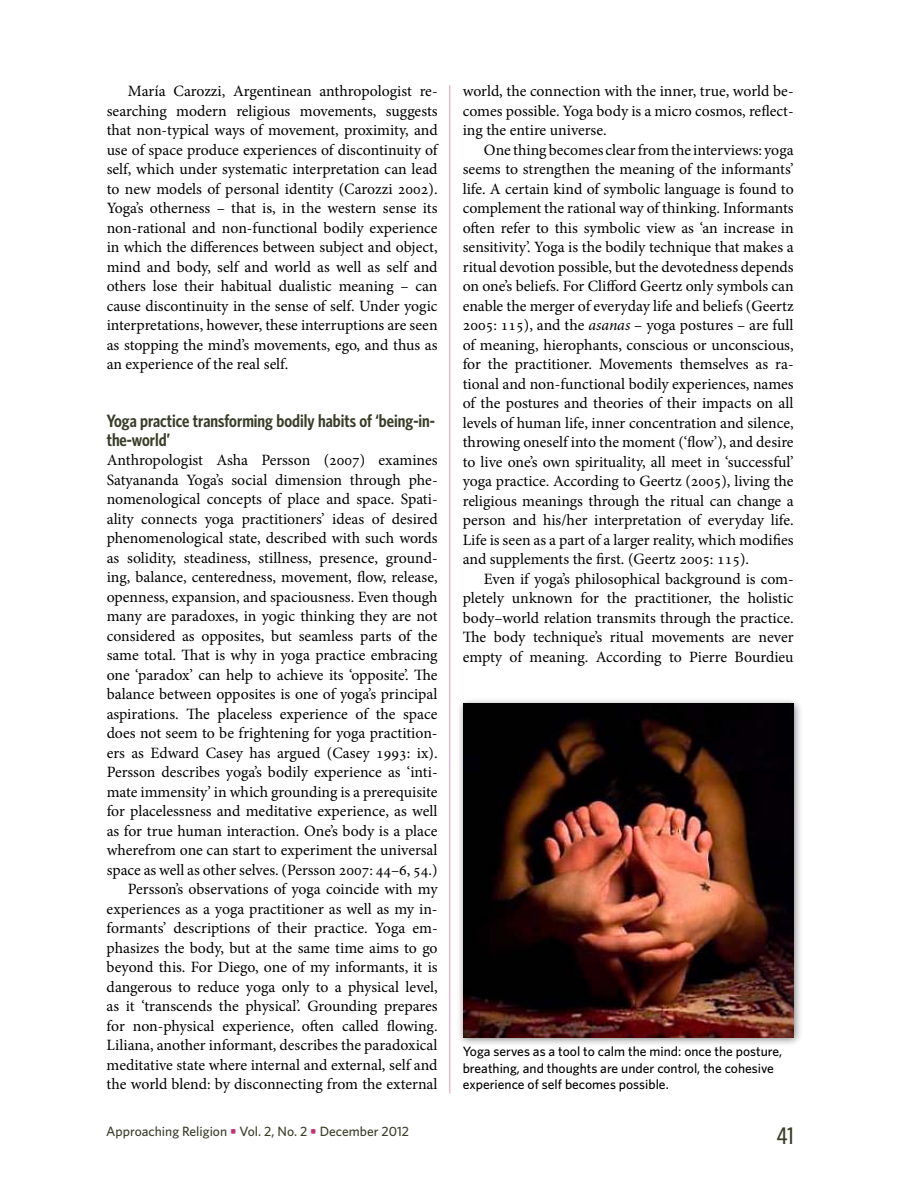
<style>
.page{position:relative;width:900px;height:1200px;background:#fff}
.page>*{position:absolute;margin:0;border:0;box-sizing:border-box;transform-origin:0 0}
.t1{font:500 24px "Whitney Condensed";color:#393e29}
.t2{font:600 18px/18.8px "Whitney Condensed";color:#393e29}
.t3{font:15.75px/19.5px "Minion Pro";color:#000;text-align:justify}
.t4{font:500 13.5px/16.5px "Whitney";color:#000}
.t5{font:500 13.5px "Whitney";color:#393e29}
.s1{font-weight:700;color:#c23272}
.s2{font-style:italic}
</style>
<div class="page">
<hr style="left:450px;top:85px;width:1px;height:1009px;background:#e69cba">
<div style="left:456px;top:697px;width:347px;height:350px;background:#000;opacity:.5"></div>
<img style="left:463px;top:704px;width:331px;height:333px">
<p class="t3" style="left:107px;top:82px;width:332px;text-indent:21px">María Carozzi, Argentinean anthropologist re&shy;searching modern religious movements, suggests that non-typical ways of movement, proximity, and use of space produce experiences of discontinuity of self, which under systematic interpretation can lead to new models of personal identity (Carozzi 2002).<br>Yoga’s otherness – that is, in the western sense its non-rational and non-functional bodily experience in which the differences between subject and object, mind and body, self and world as well as self and others lose their habitual dualistic meaning – can cause discontinuity in the sense of self. Under yogic interpretations, however, these interruptions are seen as stopping the mind’s movements, ego, and thus as an experience of the real self.</p>
<p class="t2" style="left:107px;top:411px;width:330px">Yoga practice transforming bodily habits of ‘being-in&shy;the-world’</p>
<p class="t3" style="left:107px;top:451px;width:333px;text-align:right">Anthropologist Asha Persson (2007) examines Satyananda Yoga’s social dimension through phe&shy;nomenological concepts of place and space. Spati&shy;ality connects yoga practitioners’ ideas of desired phenomenological state, described with such words as solidity, steadiness, stillness, presence, ground&shy;ing, balance, centeredness, movement, flow, release, openness, expansion, and spaciousness. Even though many are paradoxes, in yogic thinking they are not considered as opposites, but seamless parts of the same total. That is why in yoga practice embracing one ‘paradox’ can help to achieve its ‘opposite’. The balance between opposites is one of yoga’s principal aspirations. The placeless experience of the space does not seem to be frightening for yoga practition&shy;ers as Edward Casey has argued (Casey 1993: ix).<br>Persson describes yoga’s bodily experience as ‘inti&shy;mate immensity’ in which grounding is a prerequisite for placelessness and meditative experience, as well as for true human interaction. One’s body is a place wherefrom one can start to experiment the universal space as well as other selves. (Persson 2007: 44–6, 54.)<br>Persson’s observations of yoga coincide with my experiences as a yoga practitioner as well as my in&shy;formants’ descriptions of their practice. Yoga em&shy;phasizes the body, but at the same time aims to go beyond this. For Diego, one of my informants, it is dangerous to reduce yoga only to a physical level, as it ‘transcends the physical’. Grounding prepares for non-physical experience, often called flowing.<br>Liliana, another informant, describes the paradoxical meditative state where internal and external, self and the world blend: by disconnecting from the external</p>
<p class="t5" style="left:106px;top:1122px;width:304px">Approaching Religion <span class="s1">•</span> Vol. 2, No. 2 <span class="s1">•</span> December 2012</p>
<p class="t3" style="left:463px;top:82px;width:332px">world, the connection with the inner, true, world be&shy;comes possible. Yoga body is a micro cosmos, reflect&shy;ing the entire universe.</p>
<p class="t3" style="left:463px;top:140px;width:333px;text-indent:21px">One thing becomes clear from the interviews: yoga seems to strengthen the meaning of the informants’ life. A certain kind of symbolic language is found to complement the rational way of thinking. Informants often refer to this symbolic view as ‘an increase in sensitivity’. Yoga is the bodily technique that makes a ritual devotion possible, but the devotedness depends on one’s beliefs. For Clifford Geertz only symbols can enable the merger of everyday life and beliefs (Geertz 2005: 115), and the <span class="s2">asanas</span> – yoga postures – are full of meaning, hierophants, conscious or unconscious, for the practitioner. Movements themselves as ra&shy;tional and non-functional bodily experiences, names of the postures and theories of their impacts on all levels of human life, inner concentration and silence, throwing oneself into the moment (‘flow’), and desire to live one’s own spirituality, all meet in ‘successful’ yoga practice. According to Geertz (2005), living the religious meanings through the ritual can change a person and his/her interpretation of everyday life.<br>Life is seen as a part of a larger reality, which modifies and supplements the first. (Geertz 2005: 115).</p>
<p class="t3" style="left:463px;top:569px;width:332px;text-indent:21px">Even if yoga’s philosophical background is com&shy;pletely unknown for the practitioner, the holistic body–world relation transmits through the practice.<br>The body technique’s ritual movements are never empty of meaning. According to Pierre Bourdieu</p>
<p class="t4" style="left:463px;top:1043px;width:321px">Yoga serves as a tool to calm the mind: once the posture, breathing, and thoughts are under control, the cohesive experience of self becomes possible.</p>
<h1 class="t1" style="left:777px;top:1121px;width:18px">41</h1>
</div>
